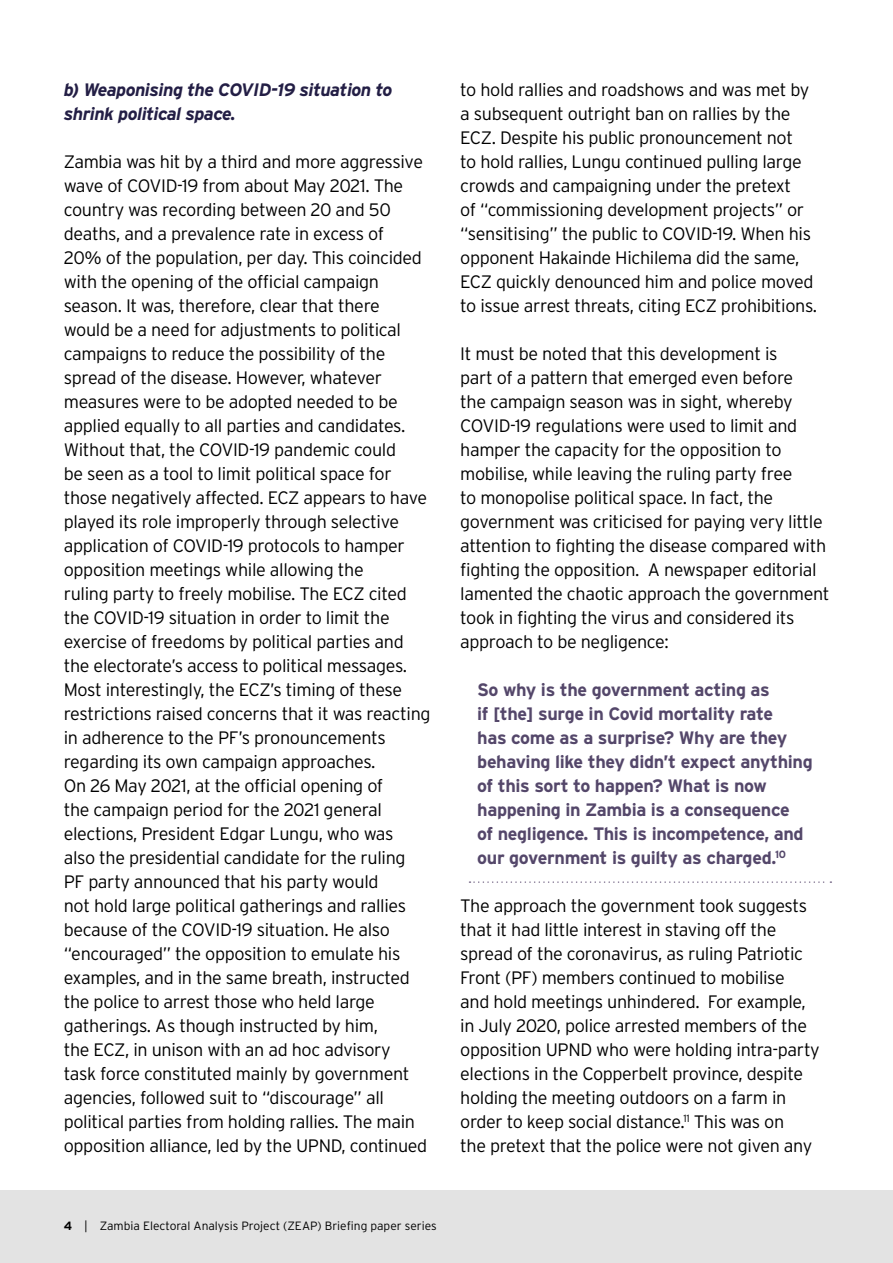
<style>
.page{position:relative;width:893px;height:1263px;background:#fff}
.page>*{position:absolute;margin:0;border:0;box-sizing:border-box;transform-origin:0 0}
.t1{font:300 18px/24px "Interstate";letter-spacing:-.02em;color:#000}
.t2{font:700 18px/24px "Interstate";letter-spacing:-.02em;color:#54476a}
.t3{font:italic 700 18px/24px "Interstate";letter-spacing:-.03em;color:#231e45}
.t4{font:300 12px "Interstate";color:#000}
.s1{font-weight:700}
</style>
<div class="page">
<div style="left:0;top:1191px;width:893px;height:72px;background:#e3e3e3"></div>
<svg style="left:469px;top:881px;width:362px;height:2px"></svg>
<p class="t3" style="left:64px;top:78px;width:330px">b) Weaponising the COVID-19 situation to shrink political space.</p>
<p class="t1" style="left:64px;top:150px;width:368px">Zambia was hit by a third and more aggressive wave of COVID-19 from about May 2021. The country was recording between 20 and 50 deaths, and a prevalence rate in excess of<br>20% of the population, per day. This coincided with the opening of the official campaign season. It was, therefore, clear that there would be a need for adjustments to political campaigns to reduce the possibility of the spread of the disease. However, whatever measures were to be adopted needed to be applied equally to all parties and candidates.<br>Without that, the COVID-19 pandemic could<br>be seen as a tool to limit political space for those negatively affected. ECZ appears to have played its role improperly through selective application of COVID-19 protocols to hamper opposition meetings while allowing the<br>ruling party to freely mobilise. The ECZ cited the COVID-19 situation in order to limit the exercise of freedoms by political parties and the electorate’s access to political messages.<br>Most interestingly, the ECZ’s timing of these restrictions raised concerns that it was reacting in adherence to the PF’s pronouncements regarding its own campaign approaches.<br>On 26 May 2021, at the official opening of<br>the campaign period for the 2021 general elections, President Edgar Lungu, who was<br>also the presidential candidate for the ruling PF party announced that his party would<br>not hold large political gatherings and rallies because of the COVID-19 situation. He also “encouraged” the opposition to emulate his examples, and in the same breath, instructed the police to arrest those who held large gatherings. As though instructed by him,<br>the ECZ, in unison with an ad hoc advisory<br>task force constituted mainly by government agencies, followed suit to “discourage” all political parties from holding rallies. The main opposition alliance, led by the UPND, continued</p>
<p class="t1" style="left:460px;top:78px;width:358px">to hold rallies and roadshows and was met by a subsequent outright ban on rallies by the ECZ. Despite his public pronouncement not<br>to hold rallies, Lungu continued pulling large crowds and campaigning under the pretext<br>of “commissioning development projects” or “sensitising” the public to COVID-19. When his opponent Hakainde Hichilema did the same, ECZ quickly denounced him and police moved to issue arrest threats, citing ECZ prohibitions.</p>
<p class="t1" style="left:460px;top:342px;width:371px">It must be noted that this development is<br>part of a pattern that emerged even before<br>the campaign season was in sight, whereby COVID-19 regulations were used to limit and hamper the capacity for the opposition to mobilise, while leaving the ruling party free<br>to monopolise political space. In fact, the government was criticised for paying very little attention to fighting the disease compared with fighting the opposition. A newspaper editorial lamented the chaotic approach the government took in fighting the virus and considered its approach to be negligence:</p>
<p class="t2" style="left:477px;top:678px;width:337px">So why is the government acting as<br>if [the] surge in Covid mortality rate<br>has come as a surprise? Why are they behaving like they didn’t expect anything of this sort to happen? What is now happening in Zambia is a consequence<br>of negligence. This is incompetence, and our government is guilty as charged.<sup>10</sup></p>
<p class="t1" style="left:460px;top:894px;width:361px">The approach the government took suggests that it had little interest in staving off the spread of the coronavirus, as ruling Patriotic Front (PF) members continued to mobilise<br>and hold meetings unhindered. For example, in July 2020, police arrested members of the opposition UPND who were holding intra-party elections in the Copperbelt province, despite holding the meeting outdoors on a farm in order to keep social distance.<sup>11</sup> This was on<br>the pretext that the police were not given any</p>
<p class="t4" style="left:64px;top:1219px;width:374px"><span class="s1">4</span> | Zambia Electoral Analysis Project (ZEAP) Briefing paper series</p>
</div>
